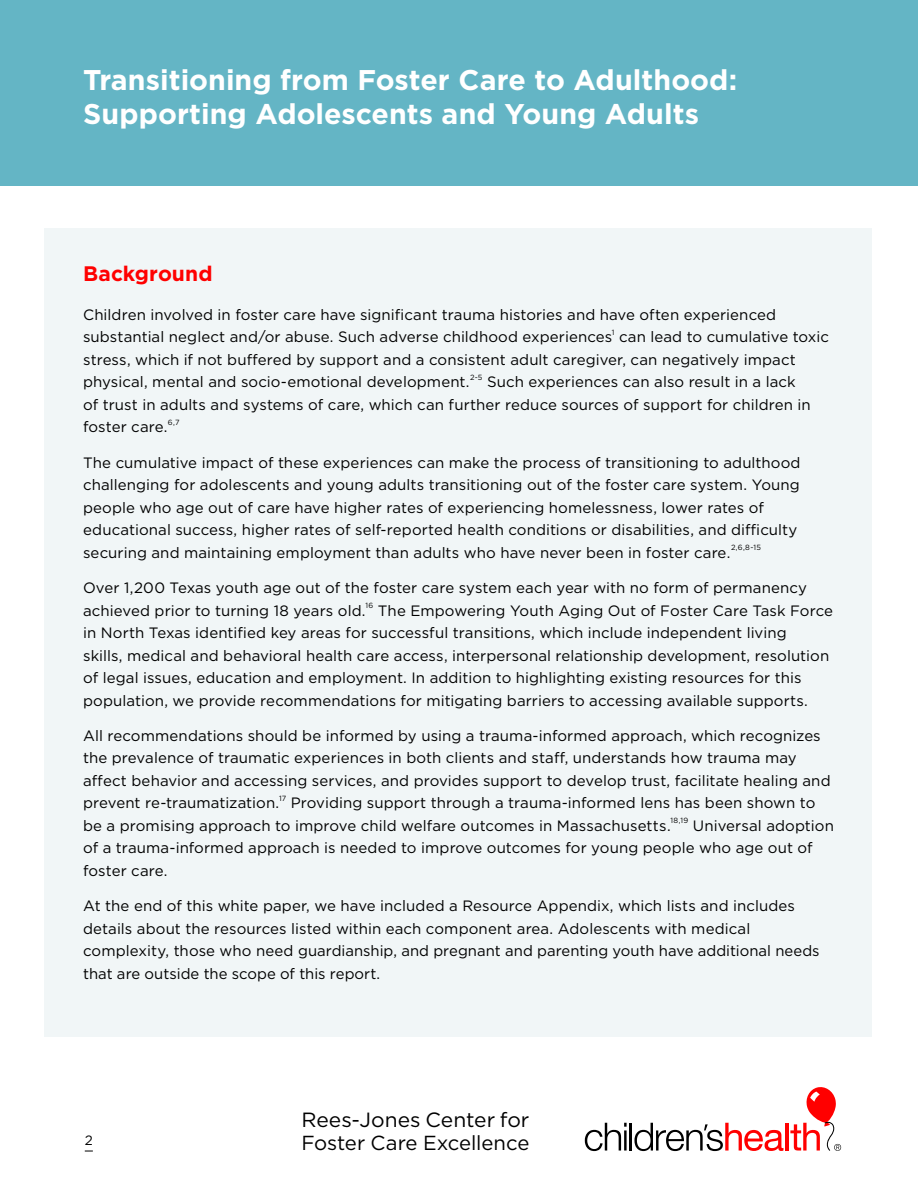
<style>
.page{position:relative;width:918px;height:1188px;background:#fff}
.page>*{position:absolute;margin:0;border:0;box-sizing:border-box;transform-origin:0 0}
.t1{font:700 28.5px/34.2px "Gotham";color:#fff}
.t2{font:700 21px "Gotham";color:#f00}
.t3{font:20.55px "Gotham";color:#000}
.t4{font:20.25px "Gotham";letter-spacing:-.005em;color:#000}
.t5{font:15px/22.5px "Gotham";letter-spacing:.005em;color:#000}
.t6{font:13.5px "Gotham";color:#000}
.t7{font:7.5px "Gotham";letter-spacing:.04em;color:#000}
</style>
<div class="page">
<div style="left:0;top:0;width:918px;height:186px;background:#64b5c5"></div>
<hr style="left:785px;top:1123px;width:4px;height:28px;background:#f00">
<svg style="left:790px;top:1087px;width:51px;height:64px"></svg>
<svg style="left:585px;top:1123px;width:42px;height:28px"></svg>
<hr style="left:630px;top:1123px;width:2px;height:28px;background:#000">
<svg style="left:634px;top:1123px;width:149px;height:28px"></svg>
<div style="left:45px;top:228px;width:827px;height:809px;background:#f1f6f7"></div>
<h1 class="t1" style="left:83px;top:63px;width:656px">Transitioning from Foster Care to Adulthood:<br>Supporting Adolescents and Young Adults</h1>
<h2 class="t2" style="left:83px;top:260px;width:131px">Background</h2>
<p class="t5" style="left:83px;top:303px;width:747px">Children involved in foster care have significant trauma histories and have often experienced substantial neglect and/or abuse. Such adverse childhood experiences can lead to cumulative toxic</p>
<p class="t7" style="left:612px;top:327px;width:4px">1</p>
<p class="t5" style="left:83px;top:348px;width:714px">stress, which if not buffered by support and a consistent adult caregiver, can negatively impact physical, mental and socio-emotional development.</p>
<p class="t7" style="left:470px;top:372px;width:14px">2-5</p>
<p class="t5" style="left:83px;top:370px;width:729px;text-indent:404px">Such experiences can also result in a lack of trust in adults and systems of care, which can further reduce sources of support for children in foster care.</p>
<p class="t7" style="left:168px;top:417px;width:13px">6,7</p>
<p class="t5" style="left:83px;top:451px;width:719px">The cumulative impact of these experiences can make the process of transitioning to adulthood challenging for adolescents and young adults transitioning out of the foster care system. Young people who age out of care have higher rates of experiencing homelessness, lower rates of educational success, higher rates of self-reported health conditions or disabilities, and difficulty securing and maintaining employment than adults who have never been in foster care.</p>
<p class="t7" style="left:731px;top:543px;width:31px">2,6,8-15</p>
<p class="t5" style="left:83px;top:576px;width:725px">Over 1,200 Texas youth age out of the foster care system each year with no form of permanency achieved prior to turning 18 years old.</p>
<p class="t7" style="left:366px;top:601px;width:9px">16</p>
<p class="t5" style="left:83px;top:599px;width:751px;text-indent:295px">The Empowering Youth Aging Out of Foster Care Task Force in North Texas identified key areas for successful transitions, which include independent living<br>skills, medical and behavioral health care access, interpersonal relationship development, resolution of legal issues, education and employment. In addition to highlighting existing resources for this population, we provide recommendations for mitigating barriers to accessing available supports.</p>
<p class="t5" style="left:83px;top:724px;width:749px">All recommendations should be informed by using a trauma-informed approach, which recognizes the prevalence of traumatic experiences in both clients and staff, understands how trauma may affect behavior and accessing services, and provides support to develop trust, facilitate healing and prevent re-traumatization.</p>
<p class="t7" style="left:279px;top:794px;width:9px">17</p>
<p class="t5" style="left:83px;top:792px;width:734px;text-indent:208px">Providing support through a trauma-informed lens has been shown to be a promising approach to improve child welfare outcomes in Massachusetts.</p>
<p class="t7" style="left:671px;top:816px;width:19px">18,19</p>
<p class="t5" style="left:83px;top:814px;width:752px;text-indent:610px">Universal adoption of a trauma-informed approach is needed to improve outcomes for young people who age out of foster care.</p>
<p class="t5" style="left:83px;top:895px;width:738px">At the end of this white paper, we have included a Resource Appendix, which lists and includes details about the resources listed within each component area. Adolescents with medical complexity, those who need guardianship, and pregnant and parenting youth have additional needs that are outside the scope of this report.</p>
<h3 class="t3" style="left:301px;top:1107px;width:230px">Rees-Jones Center for</h3>
<p class="t6" style="left:85px;top:1132px;width:10px">2</p>
<h3 class="t4" style="left:301px;top:1130px;width:230px">Foster Care Excellence</h3>
</div>
